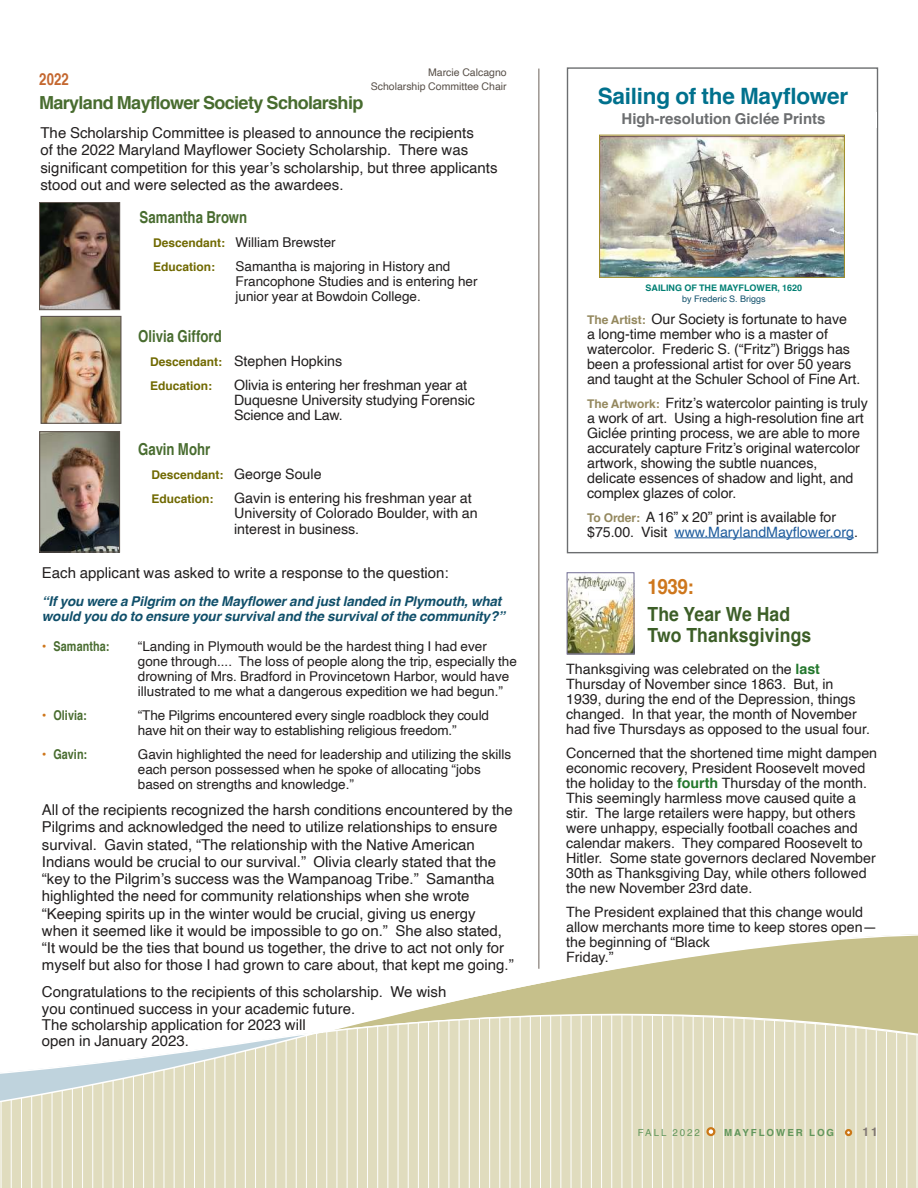
<style>
.page{position:relative;width:918px;height:1188px;background:#fff}
.page>*{position:absolute;margin:0;border:0;box-sizing:border-box;transform-origin:0 0}
.t1{font:700 22.5px "Helvetica";letter-spacing:-.01em;color:#00718d}
.t2{font:700 21px "Helvetica";color:#ce771d;scale:.9 1}
.t3{font:700 19.5px/21px "Helvetica";letter-spacing:.01em;color:#3c5e27;scale:.9 1}
.t4{font:700 18px "Helvetica";letter-spacing:-.035em;color:#486c2f}
.t5{font:700 16.5px "Helvetica";color:#486c2f;scale:.8 1}
.t6{font:700 16.5px "Helvetica";color:#c4672f;scale:.8 1}
.t7{font:15px/17.2px "Helvetica";color:#221f1f}
.t8{font:700 15px "Helvetica";letter-spacing:-.005em;color:#6c6e70}
.t9{font:14.25px/15px "Helvetica";color:#221f1f}
.t10{font:13.5px/15px "Helvetica";color:#221f1f}
.t11{font:italic 700 13.5px/15px "Helvetica";letter-spacing:-.01em;color:#104f6a}
.t12{font:700 13.5px "Helvetica";letter-spacing:.01em;color:#486c2f;scale:.8 1}
.t13{font:700 12px/24px "Helvetica";color:#706901}
.t14{font:700 12px "Helvetica";color:#7e756f}
.t15{font:10.5px/13.5px "Helvetica";color:#585049;text-align:right}
.t16{font:700 9.75px "Helvetica";letter-spacing:.2em;color:#61965b}
.t17{font:9.75px "Helvetica";letter-spacing:.2em;color:#61965b}
.t18{font:700 9px "Helvetica";color:#007f73}
.t19{font:9px "Helvetica";color:#104f6a}
.s1{font-weight:700;font-size:12px;color:#706901}
.s2{font-weight:400;font-size:14.25px;color:#221f1f}
.s3{font-weight:400;color:#ce771d}
.s4{font-weight:700;font-size:12px;color:#94885e}
.s5{color:#1f5d9e}
.s6{font-weight:700;color:#22772c}
</style>
<div class="page">
<svg style="left:0;top:904px;width:918px;height:284px"></svg>
<img style="left:43px;top:318px;width:77px;height:104px">
<div style="left:41px;top:316px;width:81px;height:108px;border:1px solid #5e554e"></div>
<img style="left:41px;top:433px;width:77px;height:118px">
<div style="left:39px;top:431px;width:81px;height:122px;border:1px solid #5e554e"></div>
<img style="left:41px;top:204px;width:77px;height:104px">
<div style="left:39px;top:202px;width:81px;height:108px;border:1px solid #5e554e"></div>
<div style="left:567px;top:67px;width:311px;height:486px;border:1px solid #6c6e70"></div>
<div style="left:570px;top:113px;width:307px;height:15px;background:#fff"></div>
<hr style="left:674px;top:537px;width:180px;height:1px;background:#1f5d9e">
<img style="left:601px;top:137px;width:242px;height:138px">
<div style="left:599px;top:135px;width:246px;height:142px;border:1px solid #a08d28"></div>
<div style="left:708px;top:1128px;width:6px;height:7px;background:#fff;border-radius:50%"></div>
<div style="left:706px;top:1127px;width:9px;height:9px;border:2px solid #cb7616;border-radius:50%"></div>
<div style="left:845px;top:1129px;width:7px;height:7px;border:2px solid #cb7616;border-radius:50%"></div>
<hr style="left:539px;top:69px;width:1px;height:900px;background:#6c625a">
<img style="left:569px;top:575px;width:63px;height:77px">
<div style="left:567px;top:572px;width:67px;height:82px;border:1px solid #716d94"></div>
<div style="left:589px;top:591px;width:29px;height:8px;background:#fff"></div>
<p class="t6" style="left:39px;top:73px;width:39px">2022</p>
<p class="t4" style="left:39px;top:96px;width:326px">Maryland Mayflower Society Scholarship</p>
<p class="t15" style="left:371px;top:67px;width:137px">Marcie Calcagno<br>Scholarship Committee Chair</p>
<p class="t7" style="left:40px;top:125px;width:459px">The Scholarship Committee is pleased to announce the recipients<br>of the 2022 Maryland Mayflower Society Scholarship. There was significant competition for this year’s scholarship, but three applicants stood out and were selected as the awardees.</p>
<p class="t5" style="left:140px;top:211px;width:136px">Samantha Brown</p>
<p class="t10" style="left:153px;top:236px;width:184px"><span class="s1">Descendant:</span> William Brewster</p>
<p class="t13" style="left:153px;top:256px;width:64px">Education:</p>
<p class="t10" style="left:236px;top:260px;width:244px">Samantha is majoring in History and<br>Francophone Studies and is entering her junior year at Bowdoin College.</p>
<p class="t5" style="left:138px;top:329px;width:106px">Olivia Gifford</p>
<p class="t9" style="left:150px;top:354px;width:194px"><span class="s1">Descendant:</span> Stephen Hopkins</p>
<p class="t13" style="left:150px;top:375px;width:64px">Education:</p>
<p class="t9" style="left:234px;top:378px;width:242px">Olivia is entering her freshman year at<br>Duquesne University studying Forensic<br>Science and Law.</p>
<p class="t5" style="left:138px;top:443px;width:92px">Gavin Mohr</p>
<p class="t13" style="left:152px;top:464px;width:172px">Descendant: <span class="s2">George Soule<br></span>Education:</p>
<p class="t9" style="left:234px;top:492px;width:245px">Gavin is entering his freshman year at<br>University of Colorado Boulder, with an interest in business.</p>
<p class="t7" style="left:42px;top:566px;width:408px">Each applicant was asked to write a response to the question:</p>
<p class="t11" style="left:42px;top:595px;width:464px">“If you were a Pilgrim on the Mayflower and just landed in Plymouth, what would you do to ensure your survival and the survival of the community?”</p>
<p class="t12" style="left:42px;top:641px;width:86px"><span class="s3">•</span> Samantha:</p>
<p class="t10" style="left:138px;top:640px;width:381px">“Landing in Plymouth would be the hardest thing I had ever gone through.... The loss of people along the trip, especially the drowning of Mrs. Bradford in Provincetown Harbor, would have illustrated to me what a dangerous expedition we had begun.”</p>
<p class="t12" style="left:42px;top:710px;width:58px"><span class="s3">•</span> Olivia:</p>
<p class="t10" style="left:138px;top:709px;width:353px">“The Pilgrims encountered every single roadblock they could have hit on their way to establishing religious freedom.”</p>
<p class="t12" style="left:42px;top:749px;width:58px"><span class="s3">•</span> Gavin:</p>
<p class="t10" style="left:138px;top:748px;width:375px">Gavin highlighted the need for leadership and utilizing the skills each person possessed when he spoke of allocating “jobs based on strengths and knowledge.”</p>
<p class="t7" style="left:42px;top:802px;width:473px">All of the recipients recognized the harsh conditions encountered by the Pilgrims and acknowledged the need to utilize relationships to ensure survival. Gavin stated, “The relationship with the Native American Indians would be crucial to our survival.” Olivia clearly stated that the “key to the Pilgrim’s success was the Wampanoag Tribe.” Samantha highlighted the need for community relationships when she wrote “Keeping spirits up in the winter would be crucial, giving us energy when it seemed like it would be impossible to go on.” She also stated, “It would be the ties that bound us together, the drive to act not only for myself but also for those I had grown to care about, that kept me going.”</p>
<p class="t7" style="left:42px;top:984px;width:406px;line-height:16.5px">Congratulations to the recipients of this scholarship. We wish you continued success in your academic future.<br>The scholarship application for 2023 will<br>open in January 2023.</p>
<h1 class="t1" style="left:598px;top:87px;width:252px">Sailing of the Mayflower</h1>
<p class="t8" style="left:622px;top:113px;width:205px">High-resolution Giclée Prints</p>
<p class="t18" style="left:646px;top:284px;width:158px">SAILING OF THE MAYFLOWER, 1620</p>
<p class="t19" style="left:682px;top:295px;width:85px">by Frederic S. Briggs</p>
<p class="t9" style="left:587px;top:312px;width:275px"><span class="s4">The Artist:</span> Our Society is fortunate to have<br>a long-time member who is a master of watercolor. Frederic S. (“Fritz”) Briggs has been a professional artist for over 50 years and taught at the Schuler School of Fine Art.</p>
<p class="t9" style="left:587px;top:396px;width:282px"><span class="s4">The Artwork:</span> Fritz’s watercolor painting is truly a work of art. Using a high-resolution fine art Giclée printing process, we are able to more accurately capture Fritz’s original watercolor artwork, showing the subtle nuances, delicate essences of shadow and light, and complex glazes of color.</p>
<p class="t9" style="left:587px;top:510px;width:272px"><span class="s4">To Order:</span> A 16” x 20” print is available for $75.00. Visit <span class="s5">www.MarylandMayflower.org</span>.</p>
<h2 class="t2" style="left:648px;top:578px;width:53px">1939:</h2>
<h3 class="t3" style="left:648px;top:605px;width:184px">The Year We Had<br>Two Thanksgivings</h3>
<p class="t9" style="left:566px;top:663px;width:305px">Thanksgiving was celebrated on the <span class="s6">last </span>Thursday of November since 1863. But, in 1939, during the end of the Depression, things changed. In that year, the month of November had five Thursdays as opposed to the usual four.</p>
<p class="t9" style="left:566px;top:747px;width:313px">Concerned that the shortened time might dampen economic recovery, President Roosevelt moved the holiday to the <span class="s6">fourth</span> Thursday of the month.<br>This seemingly harmless move caused quite a stir. The large retailers were happy, but others were unhappy, especially football coaches and calendar makers. They compared Roosevelt to Hitler. Some state governors declared November 30th as Thanksgiving Day, while others followed the new November 23rd date.</p>
<p class="t9" style="left:566px;top:906px;width:312px">The President explained that this change would allow merchants more time to keep stores open— the beginning of “Black<br>Friday.”</p>
<p class="t17" style="left:638px;top:1129px;width:64px">FALL 2022</p>
<p class="t16" style="left:724px;top:1129px;width:111px">MAYFLOWER LOG</p>
<p class="t14" style="left:863px;top:1127px;width:17px">11</p>
</div>
